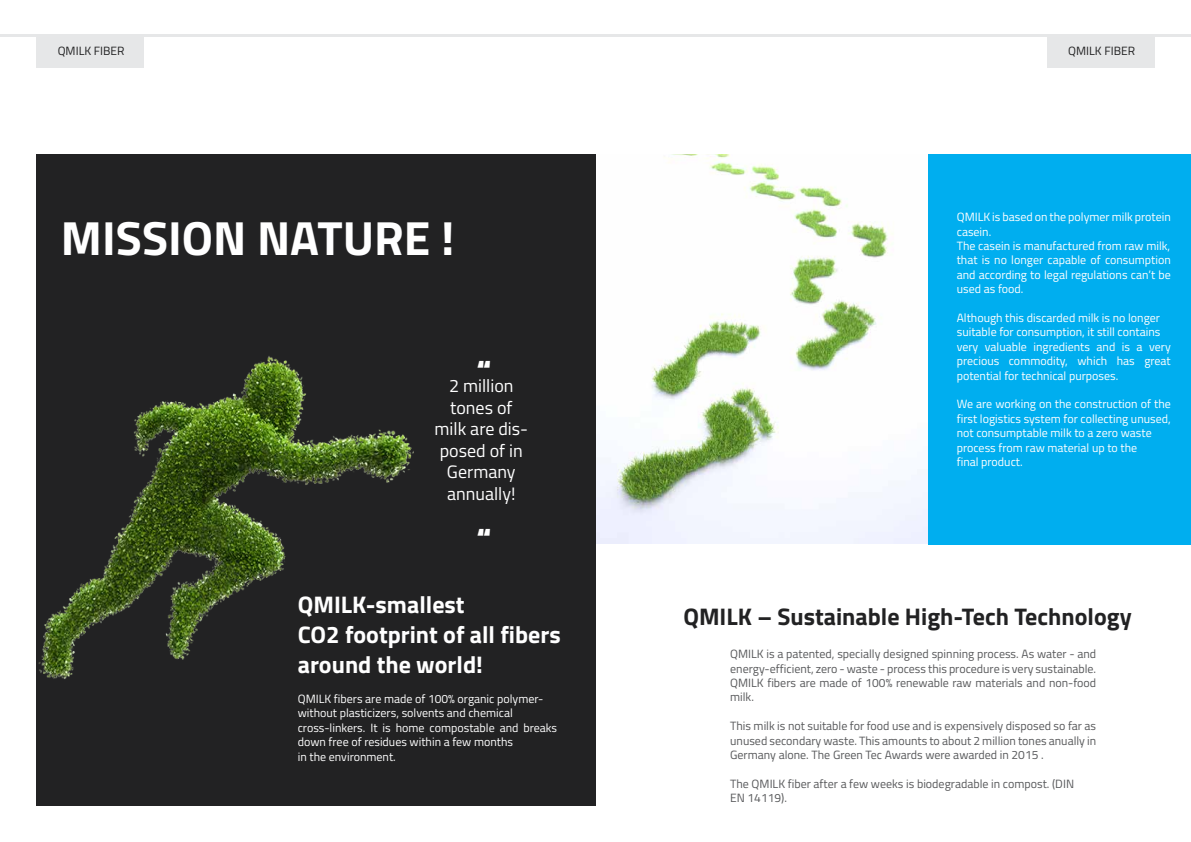
<style>
.page{position:relative;width:1191px;height:842px;background:#fff}
.page>*{position:absolute;margin:0;border:0;box-sizing:border-box;transform-origin:0 0}
.t1{font:700 48px "Titillium";color:#fff}
.t2{font:700 24px/30px "Titillium";color:#fff}
.t3{font:700 24px "Titillium";color:#222223}
.t4{font:900 24px "Titillium";color:#fff}
.t5{font:18px/21.6px "Titillium";color:#fff;text-align:center}
.t6{font:12px/14.4px "Titillium";color:#fff}
.t7{font:12px/14.4px "Titillium";color:#58595b;text-align:justify}
.t8{font:12px "Titillium";color:#222223}
</style>
<div class="page">
<div style="left:1047px;top:36px;width:108px;height:31px;background:#e6e7e8"></div>
<hr style="left:0;top:34px;width:595px;height:3px;background:#e6e7e8">
<div style="left:36px;top:36px;width:108px;height:31px;background:#e6e7e8"></div>
<hr style="left:595px;top:34px;width:596px;height:3px;background:#e6e7e8">
<img style="left:595px;top:154px;width:333px;height:390px">
<div style="left:36px;top:154px;width:559px;height:652px;background:#222223"></div>
<img style="left:38px;top:356px;width:376px;height:323px">
<div style="left:928px;top:154px;width:263px;height:390px;background:#00aeef"></div>
<p class="t8" style="left:58px;top:42px;width:68px">QMILK FIBER</p>
<p class="t8" style="left:1068px;top:42px;width:68px">QMILK FIBER</p>
<h1 class="t1" style="left:61px;top:202px;width:395px">MISSION NATURE !</h1>
<h2 class="t4" style="left:477px;top:351px;width:15px">“</h2>
<h3 class="t5" style="left:434px;top:374px;width:95px">2 million tones of milk are dis&shy;posed of in<br>Germany annually!</h3>
<h2 class="t4" style="left:477px;top:519px;width:15px">“</h2>
<h2 class="t2" style="left:298px;top:589px;width:264px">QMILK-smallest<br>CO2 footprint of all fibers around the world!</h2>
<p class="t6" style="left:298px;top:691px;width:261px">QMILK fibers are made of 100% organic polymer&shy;without plasticizers, solvents and chemical cross-linkers. It is home compostable and breaks down free of residues within a few months<br>in the environment.</p>
<p class="t6" style="left:956px;top:209px;width:216px">QMILK is based on the polymer milk protein casein.<br>The casein is manufactured from raw milk, that is no longer capable of consumption and according to legal regulations can’t be used as food.</p>
<p class="t6" style="left:956px;top:310px;width:216px">Although this discarded milk is no longer suitable for consumption, it still contains very valuable ingredients and is a very precious commodity, which has great potential for technical purposes.</p>
<p class="t6" style="left:956px;top:396px;width:216px">We are working on the construction of the first logistics system for collecting unused, not consumptable milk to a zero waste process from raw material up to the<br>final product.</p>
<h2 class="t3" style="left:683px;top:598px;width:450px">QMILK – Sustainable High-Tech Technology</h2>
<p class="t7" style="left:730px;top:646px;width:367px">QMILK is a patented, specially designed spinning process. As water - and energy-efficient, zero - waste - process this procedure is very sustainable.<br>QMILK fibers are made of 100% renewable raw materials and non-food milk.</p>
<p class="t7" style="left:730px;top:718px;width:367px">This milk is not suitable for food use and is expensively disposed so far as unused secondary waste. This amounts to about 2 million tones anually in Germany alone. The Green Tec Awards were awarded in 2015 .</p>
<p class="t7" style="left:730px;top:776px;width:345px">The QMILK fiber after a few weeks is biodegradable in compost. (DIN<br>EN 14119).</p>
</div>
